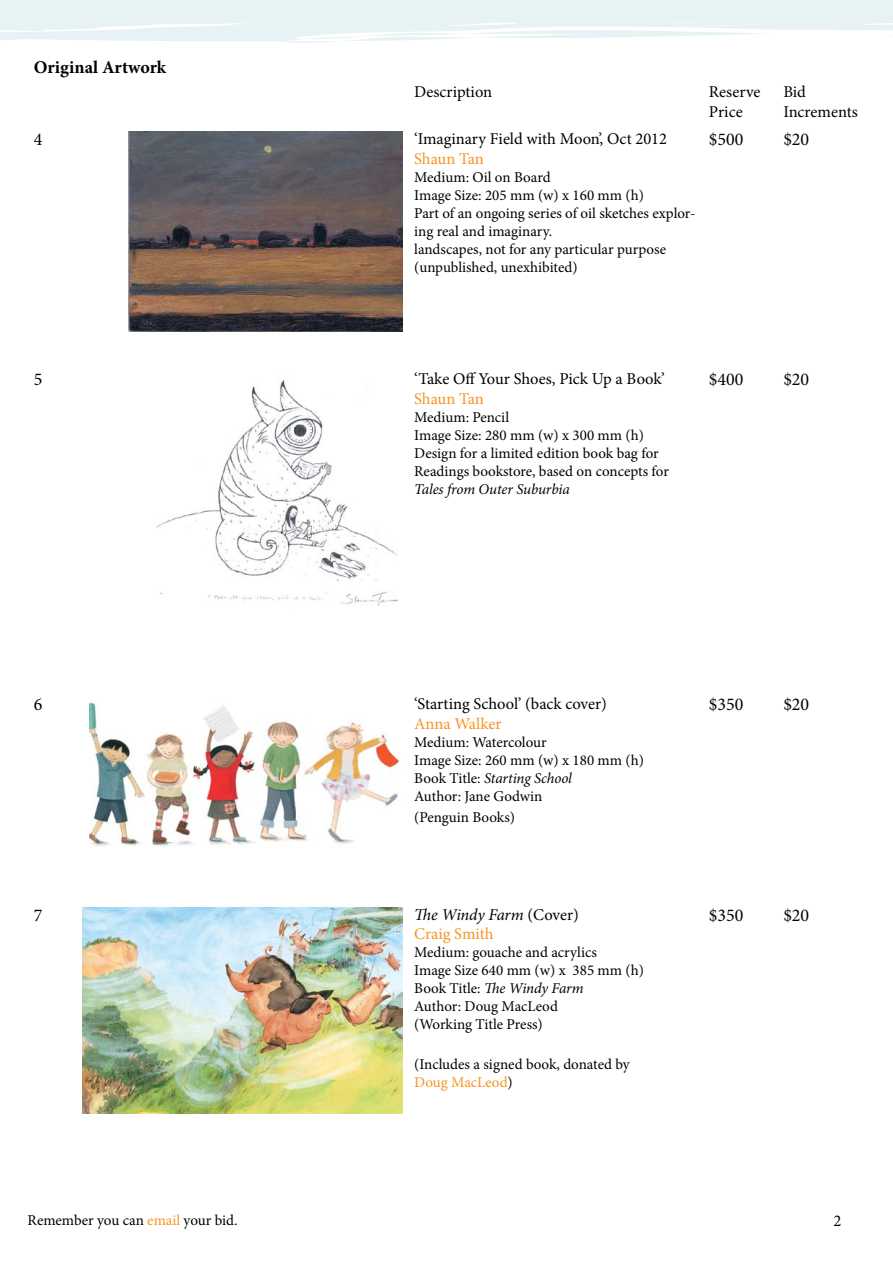
<style>
.page{position:relative;width:893px;height:1263px;background:#fff}
.page>*{position:absolute;margin:0;border:0;box-sizing:border-box;transform-origin:0 0}
.t1{font:18px "Minion Pro";color:#000}
.t2{font:700 18px "Minion Pro";color:#000}
.t3{font:16.5px/19.8px "Minion Pro";color:#000}
.t4{font:italic 16.5px/19.8px "Minion Pro";letter-spacing:-.015em;color:#000}
.t5{font:16.5px "Minion Pro";letter-spacing:-.005em;color:#f79421}
.t6{font:15px/18px "Minion Pro";color:#000}
.t7{font:italic 15px "Minion Pro";letter-spacing:-.01em;color:#000}
.s1{font-style:italic}
.s2{font-style:normal}
.s3{font-style:normal;color:#f79421}
.s4{color:#f79421}
</style>
<div class="page">
<svg style="left:0;top:22px;width:893px;height:21px"></svg>
<div style="left:0;top:0;width:893px;height:22px;background:#e7f2f5"></div>
<img style="left:128px;top:132px;width:274px;height:200px">
<img style="left:156px;top:380px;width:242px;height:226px">
<img style="left:89px;top:702px;width:311px;height:144px">
<img style="left:83px;top:907px;width:319px;height:207px">
<p class="t2" style="left:34px;top:55px;width:134px">Original Artwork</p>
<p class="t3" style="left:414px;top:82px;width:80px">Description</p>
<p class="t3" style="left:709px;top:82px;width:53px">Reserve<br>Price</p>
<p class="t3" style="left:783px;top:82px;width:76px">Bid<br>Increments</p>
<p class="t1" style="left:34px;top:127px;width:10px">4</p>
<p class="t3" style="left:414px;top:129px;width:254px">‘Imaginary Field with Moon’, Oct 2012</p>
<p class="t5" style="left:414px;top:147px;width:71px">Shaun Tan</p>
<p class="t6" style="left:414px;top:168px;width:283px">Medium: Oil on Board<br>Image Size: 205 mm (w) x 160 mm (h)<br>Part of an ongoing series of oil sketches explor&shy;ing real and imaginary.<br>landscapes, not for any particular purpose (unpublished, unexhibited)</p>
<p class="t1" style="left:709px;top:127px;width:36px">$500</p>
<p class="t1" style="left:783px;top:127px;width:27px">$20</p>
<p class="t1" style="left:34px;top:367px;width:10px">5</p>
<p class="t3" style="left:414px;top:369px;width:252px">‘Take Off Your Shoes, Pick Up a Book’</p>
<p class="t5" style="left:414px;top:387px;width:71px">Shaun Tan</p>
<p class="t6" style="left:414px;top:408px;width:256px">Medium: Pencil<br>Image Size: 280 mm (w) x 300 mm (h)<br>Design for a limited edition book bag for<br>Readings bookstore, based on concepts for</p>
<p class="t7" style="left:414px;top:478px;width:157px">Tales from Outer Suburbia</p>
<p class="t1" style="left:709px;top:367px;width:36px">$400</p>
<p class="t1" style="left:783px;top:367px;width:27px">$20</p>
<p class="t1" style="left:34px;top:692px;width:10px">6</p>
<p class="t3" style="left:414px;top:694px;width:194px">‘Starting School’ (back cover)</p>
<p class="t5" style="left:414px;top:712px;width:89px">Anna Walker</p>
<p class="t6" style="left:414px;top:733px;width:231px">Medium: Watercolour<br>Image Size: 260 mm (w) x 180 mm (h)<br>Book Title: <span class="s1">Starting School<br></span>Author: Jane Godwin</p>
<p class="t6" style="left:414px;top:809px;width:102px">(Penguin Books)</p>
<p class="t1" style="left:34px;top:903px;width:10px">7</p>
<p class="t4" style="left:414px;top:904px;width:166px">The Windy Farm <span class="s2">(Cover)<br></span><span class="s3">Craig Smith</span></p>
<p class="t6" style="left:414px;top:943px;width:231px">Medium: gouache and acrylics<br>Image Size 640 mm (w) x 385 mm (h)<br>Book Title: <span class="s1">The Windy Farm<br></span>Author: Doug MacLeod<br>(Working Title Press)</p>
<p class="t6" style="left:414px;top:1055px;width:217px">(Includes a signed book, donated by<br><span class="s4">Doug MacLeod</span>)</p>
<p class="t1" style="left:709px;top:692px;width:36px">$350</p>
<p class="t1" style="left:783px;top:692px;width:27px">$20</p>
<p class="t1" style="left:709px;top:903px;width:36px">$350</p>
<p class="t1" style="left:783px;top:903px;width:27px">$20</p>
<p class="t6" style="left:28px;top:1211px;width:211px">Remember you can <span class="s4">email</span> your bid.</p>
<p class="t3" style="left:833px;top:1211px;width:9px">2</p>
</div>
